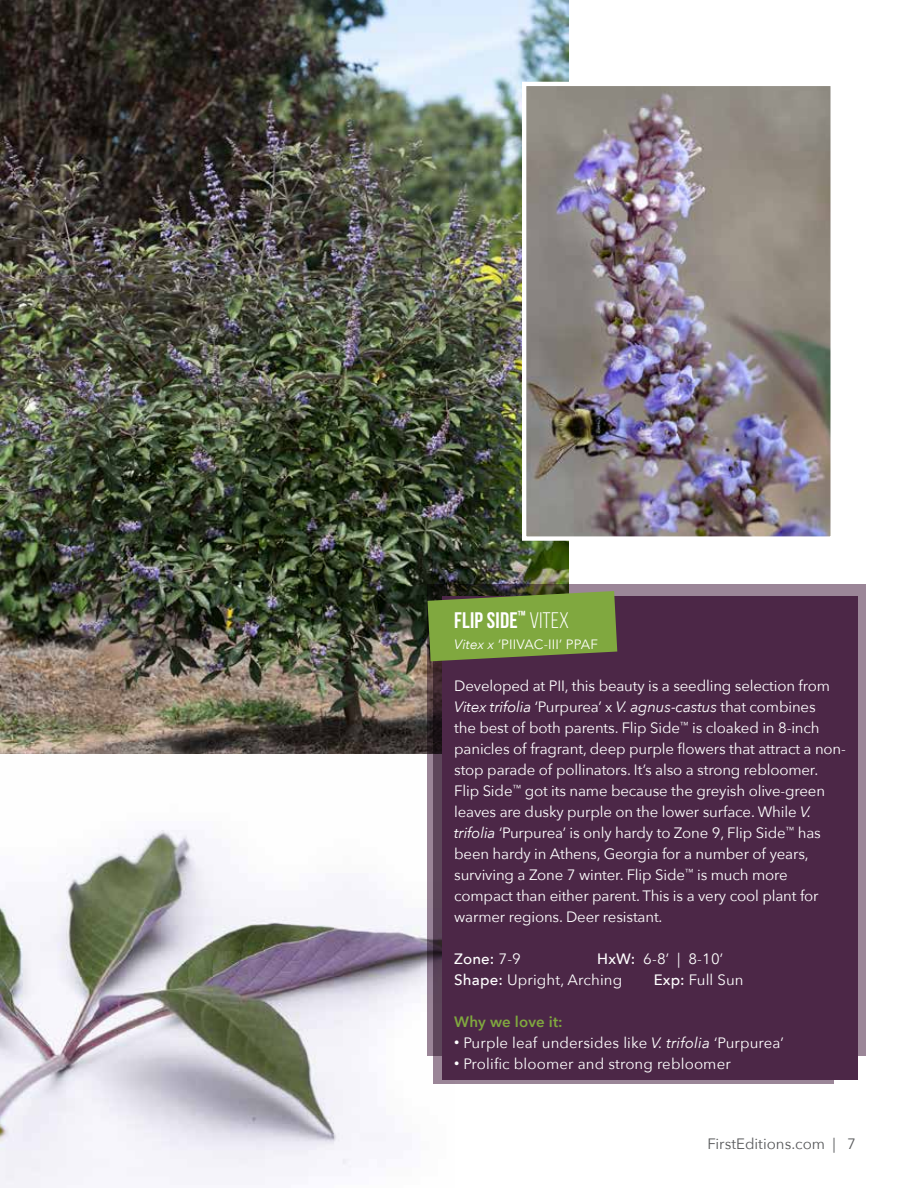
<style>
.page{position:relative;width:918px;height:1188px;background:#fff}
.page>*{position:absolute;margin:0;border:0;box-sizing:border-box;transform-origin:0 0}
.t1{font:22.5px "Bebas Neue";letter-spacing:.01em;color:#fff}
.t2{font:15px/21px "Avenir Next";letter-spacing:-.01em;color:#fff}
.t3{font:15px/21px "Avenir Next";letter-spacing:.01em;color:#fff}
.t4{font:15px "Avenir Next";color:#58595b}
.t5{font:600 15px "Avenir Next";letter-spacing:.01em;color:#80a83f}
.t6{font:500 15px "Avenir Next";color:#fff}
.t7{font:13.5px "Avenir Next";letter-spacing:.01em;color:#fff}
.s1{font-style:inherit}
.s2{font-style:italic}
.s3{font-weight:400}
.s4{font-weight:500}
.s5{font-size:10.5px}
</style>
<div class="page">
<img style="left:0;top:754px;width:434px;height:434px">
<img style="left:0;top:0;width:569px;height:754px">
<img style="left:527px;top:87px;width:303px;height:449px">
<div style="left:522px;top:82px;width:313px;height:459px;border:4px solid #fff"></div>
<svg style="left:428px;top:584px;width:438px;height:472px;background:#7b6776"></svg>
<div style="left:442px;top:596px;width:416px;height:484px;background:#4c2747"></div>
<svg style="left:428px;top:591px;width:189px;height:70px;background:#76953d"></svg>
<h1 class="t1" style="left:454px;top:608px;width:116px">FLIP SIDE<sup>™</sup> <span class="s1">VITEX</span></h1>
<p class="t7" style="left:454px;top:633px;width:145px"><span class="s2">Vitex x</span> ‘PIIVAC-III’ PPAF</p>
<p class="t2" style="left:454px;top:675px;width:393px">Developed at PII, this beauty is a seedling selection from <span class="s2">Vitex trifolia</span> ‘Purpurea’ x <span class="s2">V. agnus-castus</span> that combines<br>the best of both parents. Flip Side<sup>™</sup> is cloaked in 8-inch panicles of fragrant, deep purple flowers that attract a non&shy;stop parade of pollinators. It’s also a strong rebloomer.<br>Flip Side<sup>™</sup> got its name because the greyish olive-green leaves are dusky purple on the lower surface. While <span class="s2">V. trifolia</span> ‘Purpurea’ is only hardy to Zone 9, Flip Side<sup>™</sup> has been hardy in Athens, Georgia for a number of years, surviving a Zone 7 winter. Flip Side<sup>™</sup> is much more compact than either parent. This is a very cool plant for warmer regions. Deer resistant.</p>
<p class="t6" style="left:454px;top:946px;width:68px">Zone: <span class="s3">7-9</span></p>
<p class="t3" style="left:454px;top:948px;width:271px;text-indent:143px"><span class="s4">HxW:</span> 6-8’ | 8-10’<br><span class="s4">Shape:</span> Upright, Arching</p>
<p class="t2" style="left:654px;top:969px;width:91px"><span class="s4">Exp:</span> Full Sun</p>
<p class="t5" style="left:454px;top:1009px;width:110px">Why we love it:</p>
<p class="t3" style="left:454px;top:1032px;width:331px"><span class="s5">•</span> Purple leaf undersides like <span class="s2">V. trifolia</span> ‘Purpurea’</p>
<p class="t3" style="left:454px;top:1053px;width:278px"><span class="s5">•</span> Prolific bloomer and strong rebloomer</p>
<p class="t4" style="left:707px;top:1131px;width:150px">FirstEditions.com | 7</p>
</div>
